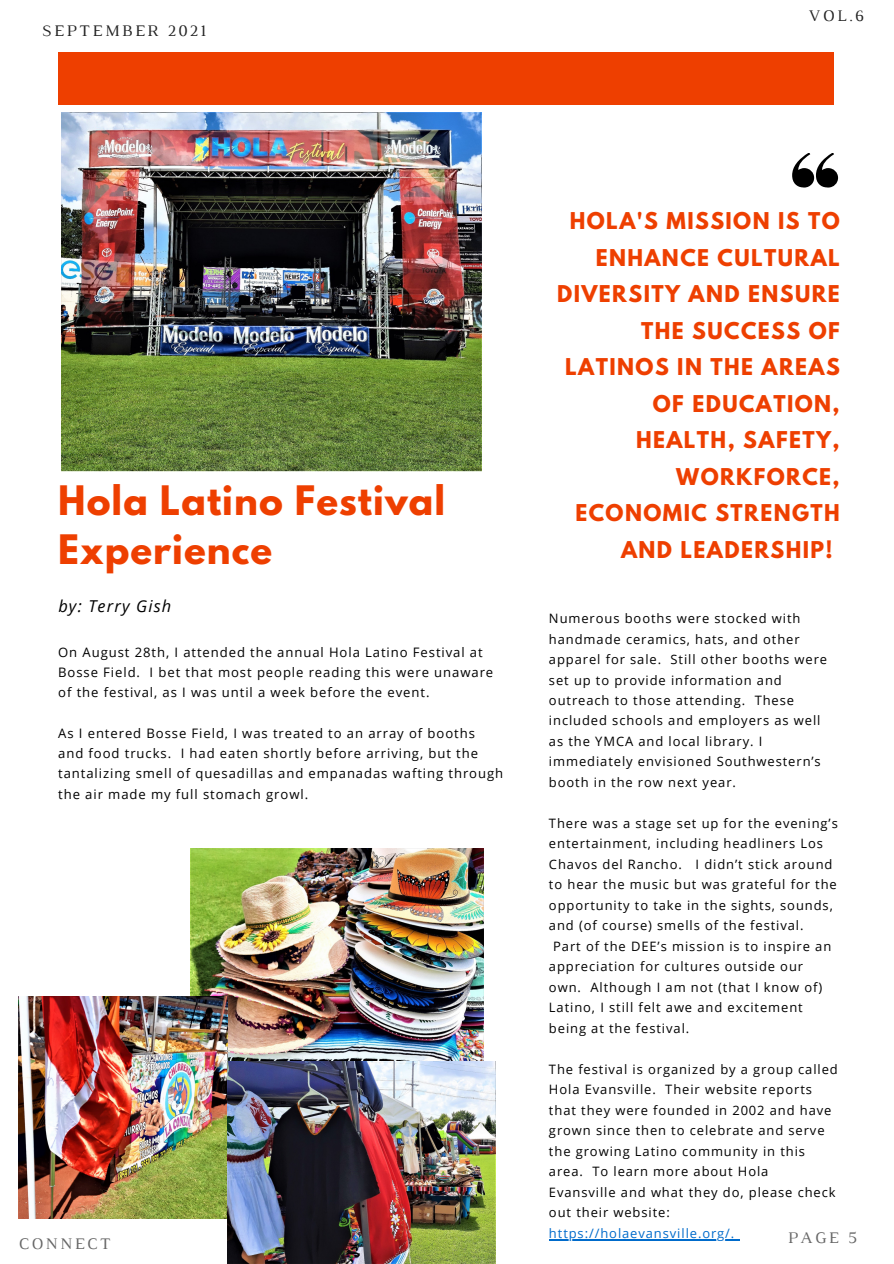
<style>
.page{position:relative;width:894px;height:1264px;background:#fff}
.page>*{position:absolute;margin:0;border:0;box-sizing:border-box;transform-origin:0 0}
.t1{font:700 36px/49.5px "League Spartan";letter-spacing:.03em;color:#ee3f00}
.t2{font:700 20.55px "League Spartan";letter-spacing:.07em;color:#ee3f00}
.t3{font:16.5px "Luthier";letter-spacing:.14em;color:#222}
.t4{font:16.5px "Luthier";letter-spacing:.14em;color:#666}
.t5{font:italic 16.35px "Open Sans";letter-spacing:.07em;color:#000}
.t6{font:13.05px/20.2px "Open Sans";letter-spacing:.07em;color:#000}
.t7{font:12.9px/20.5px "Open Sans";letter-spacing:.07em;color:#000}
.s1{color:#006bcb}
</style>
<div class="page">
<hr style="left:549px;top:1238px;width:181px;height:2px;background:#006bcb">
<svg style="left:792px;top:153px;width:45px;height:34px"></svg>
<div style="left:58px;top:52px;width:775px;height:53px;background:#ee3f00"></div>
<img style="left:62px;top:113px;width:419px;height:358px">
<img style="left:191px;top:848px;width:293px;height:213px">
<img style="left:19px;top:996px;width:208px;height:222px">
<img style="left:227px;top:1061px;width:268px;height:202px">
<p class="t3" style="left:42px;top:25px;width:165px">SEPTEMBER 2021</p>
<p class="t3" style="left:808px;top:10px;width:57px">VOL.6</p>
<p class="t1" style="left:58px;top:480px;width:388px">Hola Latino Festival<br>Experience</p>
<p class="t5" style="left:58px;top:594px;width:114px">by: Terry Gish</p>
<p class="t6" style="left:58px;top:641px;width:436px">On August 28th, I attended the annual Hola Latino Festival at<br>Bosse Field. I bet that most people reading this were unaware of the festival, as I was until a week before the event.</p>
<p class="t6" style="left:58px;top:722px;width:446px">As I entered Bosse Field, I was treated to an array of booths and food trucks. I had eaten shortly before arriving, but the tantalizing smell of quesadillas and empanadas wafting through the air made my full stomach growl.</p>
<p class="t4" style="left:19px;top:1237px;width:93px">CONNECT</p>
<p class="t2" style="left:569px;top:211px;width:271px">HOLA'S MISSION IS TO</p>
<p class="t2" style="left:595px;top:247px;width:245px">ENHANCE CULTURAL</p>
<p class="t2" style="left:557px;top:284px;width:284px">DIVERSITY AND ENSURE</p>
<p class="t2" style="left:641px;top:320px;width:200px">THE SUCCESS OF</p>
<p class="t2" style="left:565px;top:356px;width:276px">LATINOS IN THE AREAS</p>
<p class="t2" style="left:652px;top:393px;width:188px">OF EDUCATION,</p>
<p class="t2" style="left:635px;top:429px;width:205px">HEALTH, SAFETY,</p>
<p class="t2" style="left:676px;top:466px;width:165px">WORKFORCE,</p>
<p class="t2" style="left:575px;top:502px;width:266px">ECONOMIC STRENGTH</p>
<p class="t2" style="left:621px;top:539px;width:213px">AND LEADERSHIP!</p>
<p class="t7" style="left:549px;top:607px;width:280px">Numerous booths were stocked with handmade ceramics, hats, and other apparel for sale. Still other booths were set up to provide information and outreach to those attending. These included schools and employers as well as the YMCA and local library. I immediately envisioned Southwestern’s booth in the row next year.</p>
<p class="t7" style="left:549px;top:812px;width:290px">There was a stage set up for the evening’s</p>
<p class="t7" style="left:549px;top:833px;width:275px">entertainment, including headliners Los</p>
<p class="t7" style="left:549px;top:853px;width:285px">Chavos del Rancho. I didn’t stick around</p>
<p class="t7" style="left:549px;top:874px;width:289px">to hear the music but was grateful for the</p>
<p class="t7" style="left:549px;top:894px;width:285px">opportunity to take in the sights, sounds,</p>
<p class="t7" style="left:549px;top:915px;width:256px">and (of course) smells of the festival.</p>
<p class="t7" style="left:553px;top:935px;width:279px">Part of the DEE’s mission is to inspire an</p>
<p class="t7" style="left:549px;top:956px;width:255px">appreciation for cultures outside our</p>
<p class="t7" style="left:549px;top:976px;width:275px">own. Although I am not (that I know of)</p>
<p class="t7" style="left:549px;top:997px;width:255px">Latino, I still felt awe and excitement</p>
<p class="t7" style="left:549px;top:1017px;width:142px">being at the festival.</p>
<p class="t7" style="left:549px;top:1058px;width:290px">The festival is organized by a group called Hola Evansville. Their website reports that they were founded in 2002 and have grown since then to celebrate and serve the growing Latino community in this area. To learn more about Hola Evansville and what they do, please check out their website: <span class="s1">https://holaevansville.org/.</span></p>
<p class="t4" style="left:787px;top:1231px;width:71px">PAGE 5</p>
</div>
